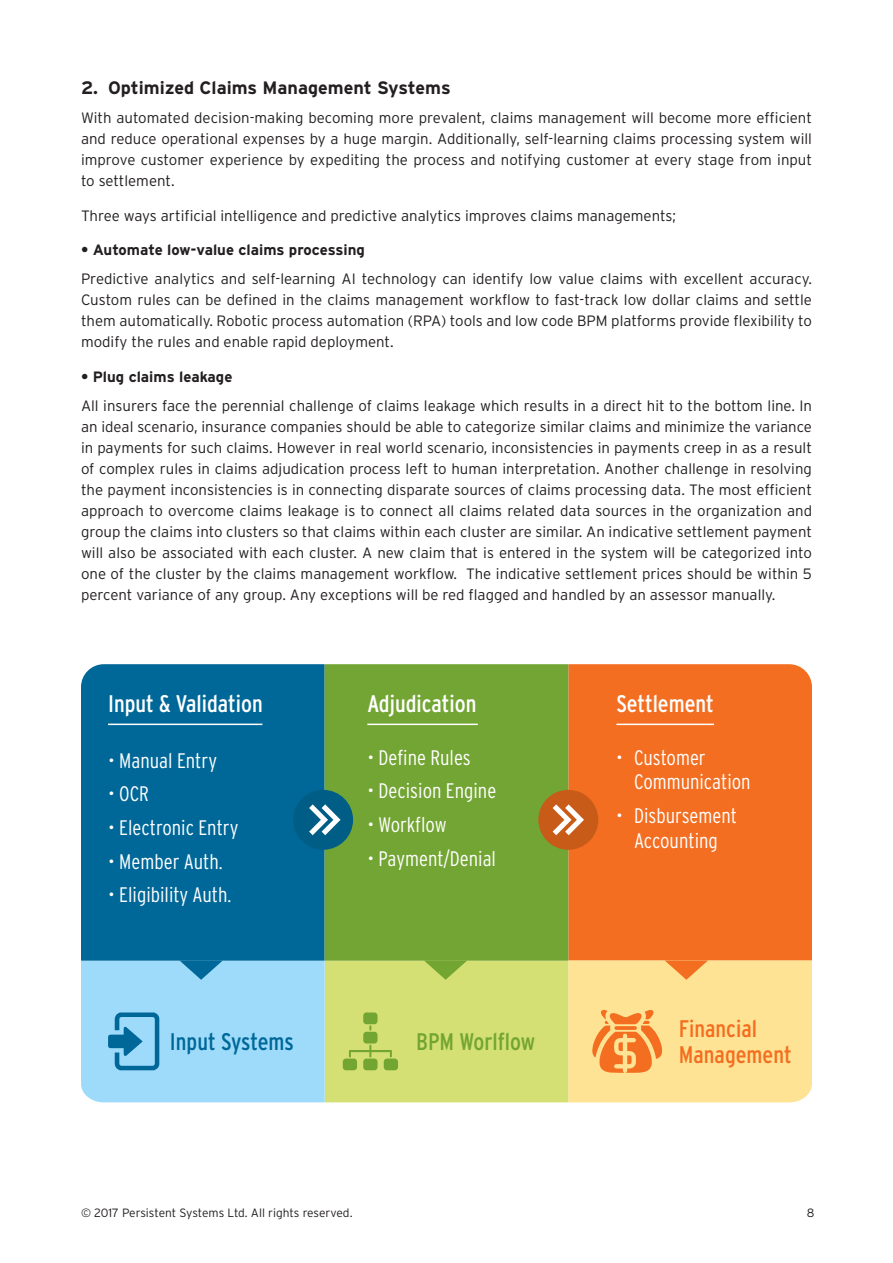
<style>
.page{position:relative;width:893px;height:1263px;background:#fff}
.page>*{position:absolute;margin:0;border:0;box-sizing:border-box;transform-origin:0 0}
.t1{font:24px "Interstate Cond Mono";color:#fff}
.t2{font:24px/25.8px "Interstate Cond Mono";color:#f36e21}
.t3{font:24px "Interstate Cond Mono";color:#006899}
.t4{font:24px "Interstate Cond Mono";color:#73a532}
.t5{font:300 condensed 21px/24.6px "Interstate";color:#fff}
.t6{font:700 18px "Interstate";color:#231f20}
.t7{font:300 15px/21px "Interstate";color:#231f20;text-align:justify}
.t8{font:700 15px "Interstate";color:#231f20}
.t9{font:300 12px "Interstate";letter-spacing:-.005em;color:#231f20}
</style>
<div class="page">
<div style="left:568px;top:664px;width:244px;height:296px;background:#f36e21"></div>
<div style="left:81px;top:664px;width:244px;height:296px;background:#006899"></div>
<div style="left:325px;top:664px;width:243px;height:296px;background:#73a534"></div>
<hr style="left:108px;top:724px;width:154px;height:1px;background:#fff">
<hr style="left:367px;top:724px;width:111px;height:1px;background:#fff">
<hr style="left:616px;top:724px;width:98px;height:1px;background:#fff">
<svg style="left:81px;top:960px;width:731px;height:142px;background:#cbd9a5"></svg>
<div style="left:293px;top:790px;width:60px;height:60px;background:#005d86;border-radius:50%"></div>
<div style="left:538px;top:790px;width:60px;height:60px;background:#c85b18;border-radius:50%"></div>
<svg style="left:309px;top:804px;width:31px;height:31px"></svg>
<svg style="left:553px;top:804px;width:31px;height:31px"></svg>
<p class="t6" style="left:81px;top:78px;width:371px">2. Optimized Claims Management Systems</p>
<p class="t7" style="left:81px;top:107px;width:732px">With automated decision-making becoming more prevalent, claims management will become more efficient and reduce operational expenses by a huge margin. Additionally, self-learning claims processing system will improve customer experience by expediting the process and notifying customer at every stage from input to settlement.</p>
<p class="t7" style="left:81px;top:205px;width:597px">Three ways artificial intelligence and predictive analytics improves claims managements;</p>
<p class="t8" style="left:81px;top:242px;width:286px">• Automate low-value claims processing</p>
<p class="t7" style="left:81px;top:268px;width:732px">Predictive analytics and self-learning AI technology can identify low value claims with excellent accuracy.<br>Custom rules can be defined in the claims management workflow to fast-track low dollar claims and settle them automatically. Robotic process automation (RPA) tools and low code BPM platforms provide flexibility to modify the rules and enable rapid deployment.</p>
<p class="t8" style="left:81px;top:368px;width:153px">• Plug claims leakage</p>
<p class="t7" style="left:81px;top:395px;width:733px">All insurers face the perennial challenge of claims leakage which results in a direct hit to the bottom line. In an ideal scenario, insurance companies should be able to categorize similar claims and minimize the variance in payments for such claims. However in real world scenario, inconsistencies in payments creep in as a result of complex rules in claims adjudication process left to human interpretation. Another challenge in resolving the payment inconsistencies is in connecting disparate sources of claims processing data. The most efficient approach to overcome claims leakage is to connect all claims related data sources in the organization and group the claims into clusters so that claims within each cluster are similar. An indicative settlement payment will also be associated with each cluster. A new claim that is entered in the system will be categorized into one of the cluster by the claims management workflow. The indicative settlement prices should be within 5 percent variance of any group. Any exceptions will be red flagged and handled by an assessor manually.</p>
<h1 class="t1" style="left:108px;top:690px;width:156px">Input &amp; Validation</h1>
<h1 class="t1" style="left:367px;top:690px;width:111px">Adjudication</h1>
<h1 class="t1" style="left:616px;top:690px;width:99px">Settlement</h1>
<h2 class="t5" style="left:634px;top:745px;width:118px;text-indent:-18px">• Customer<br>Communication</h2>
<h2 class="t5" style="left:616px;top:803px;width:122px;text-align:center">• Disbursement<br>Accounting</h2>
<h2 class="t5" style="left:367px;top:745px;width:105px">• Define Rules</h2>
<h2 class="t5" style="left:367px;top:778px;width:130px">• Decision Engine</h2>
<h2 class="t5" style="left:367px;top:812px;width:81px">• Workflow</h2>
<h2 class="t5" style="left:367px;top:846px;width:130px">• Payment/Denial</h2>
<h2 class="t5" style="left:108px;top:748px;width:110px">• Manual Entry</h2>
<h2 class="t5" style="left:108px;top:781px;width:42px">• OCR</h2>
<h2 class="t5" style="left:108px;top:815px;width:132px">• Electronic Entry</h2>
<h2 class="t5" style="left:108px;top:849px;width:116px">• Member Auth.</h2>
<h2 class="t5" style="left:108px;top:882px;width:125px">• Eligibility Auth.</h2>
<h1 class="t3" style="left:170px;top:1028px;width:125px">Input Systems</h1>
<h1 class="t4" style="left:416px;top:1028px;width:120px">BPM Worlflow</h1>
<h1 class="t2" style="left:679px;top:1016px;width:114px">Financial<br>Management</h1>
<p class="t9" style="left:81px;top:1206px;width:273px">© 2017 Persistent Systems Ltd. All rights reserved.</p>
<p class="t9" style="left:807px;top:1206px;width:9px">8</p>
</div>
